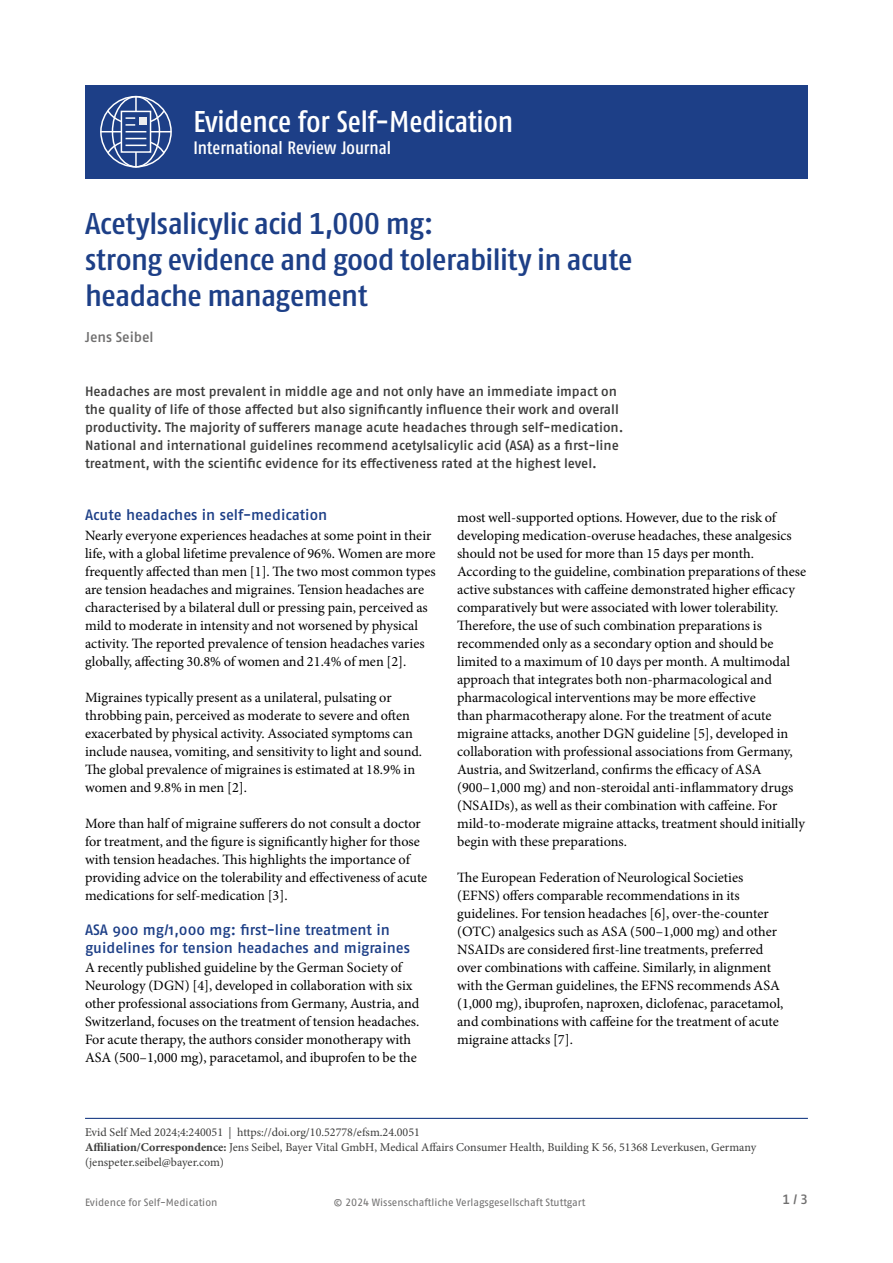
<style>
.page{position:relative;width:893px;height:1263px;background:#fff}
.page>*{position:absolute;margin:0;border:0;box-sizing:border-box;transform-origin:0 0}
.t1{font:500 condensed 30px/36px "Fago Pro";letter-spacing:-.015em;color:#1d3f87;scale:1.1 1}
.t2{font:500 condensed 30px "Fago Pro";color:#fff}
.t3{font:500 condensed 18px "Fago Pro";color:#fff}
.t4{font:500 15px/18px "Fago Pro";color:#1d3f87}
.t5{font:14.25px/18px "Minion Pro";color:#000}
.t6{font:500 14.25px "Fago Pro";color:#706f6f}
.t7{font:500 13.5px/18px "Fago Pro";color:#3c3c3b}
.t8{font:500 13.5px "Fago Pro";color:#706f6f}
.t9{font:12px/15px "Minion Pro";color:#3c3c3b}
.t10{font:10.5px "Fago Pro";letter-spacing:-.005em;color:#706f6f}
.s1{font-weight:700}
</style>
<div class="page">
<div style="left:85px;top:85px;width:723px;height:94px;background:#1d3f87"></div>
<div style="left:100px;top:96px;width:72px;height:72px;border:2px solid #fff;border-radius:50%"></div>
<div style="left:112px;top:96px;width:48px;height:72px;border:2px solid #fff;border-radius:50%"></div>
<hr style="left:100px;top:131px;width:71px;height:1px;background:#fff">
<hr style="left:135px;top:96px;width:2px;height:72px;background:#fff">
<svg style="left:121px;top:132px;width:30px;height:6px"></svg>
<svg style="left:106px;top:138px;width:60px;height:17px"></svg>
<svg style="left:106px;top:109px;width:60px;height:23px"></svg>
<hr style="left:85px;top:1118px;width:723px;height:1px;background:#1d3f87">
<h1 class="t2" style="left:193px;top:103px;width:321px">Evidence for Self-Medication</h1>
<p class="t3" style="left:193px;top:137px;width:199px">International Review Journal</p>
<h1 class="t1" style="left:85px;top:206px;width:499px">Acetylsalicylic acid 1,000 mg:<br>strong evidence and good tolerability in acute headache management</h1>
<p class="t6" style="left:85px;top:328px;width:70px">Jens Seibel</p>
<p class="t7" style="left:85px;top:382px;width:540px">Headaches are most prevalent in middle age and not only have an immediate impact on the quality of life of those affected but also significantly influence their work and overall productivity. The majority of sufferers manage acute headaches through self-medication.<br>National and international guidelines recommend acetylsalicylic acid (ASA) as a first-line treatment, with the scientific evidence for its effectiveness rated at the highest level.</p>
<p class="t4" style="left:85px;top:506px;width:244px">Acute headaches in self-medication</p>
<p class="t5" style="left:85px;top:527px;width:352px">Nearly everyone experiences headaches at some point in their life, with a global lifetime prevalence of 96%. Women are more frequently affected than men [1]. The two most common types are tension headaches and migraines. Tension headaches are characterised by a bilateral dull or pressing pain, perceived as mild to moderate in intensity and not worsened by physical activity. The reported prevalence of tension headaches varies globally, affecting 30.8% of women and 21.4% of men [2].</p>
<p class="t5" style="left:85px;top:688px;width:339px">Migraines typically present as a unilateral, pulsating or throbbing pain, perceived as moderate to severe and often exacerbated by physical activity. Associated symptoms can include nausea, vomiting, and sensitivity to light and sound.<br>The global prevalence of migraines is estimated at 18.9% in women and 9.8% in men [2].</p>
<p class="t5" style="left:85px;top:814px;width:344px">More than half of migraine sufferers do not consult a doctor for treatment, and the figure is significantly higher for those with tension headaches. This highlights the importance of providing advice on the tolerability and effectiveness of acute medications for self-medication [3].</p>
<p class="t4" style="left:85px;top:921px;width:327px">ASA 900 mg/1,000 mg: first-line treatment in guidelines for tension headaches and migraines</p>
<p class="t5" style="left:85px;top:959px;width:336px">A recently published guideline by the German Society of Neurology (DGN) [4], developed in collaboration with six other professional associations from Germany, Austria, and Switzerland, focuses on the treatment of tension headaches.<br>For acute therapy, the authors consider monotherapy with ASA (500–1,000 mg), paracetamol, and ibuprofen to be the</p>
<p class="t5" style="left:457px;top:509px;width:350px">most well-supported options. However, due to the risk of developing medication-overuse headaches, these analgesics should not be used for more than 15 days per month.<br>According to the guideline, combination preparations of these active substances with caffeine demonstrated higher efficacy comparatively but were associated with lower tolerability.<br>Therefore, the use of such combination preparations is recommended only as a secondary option and should be limited to a maximum of 10 days per month. A multimodal approach that integrates both non-pharmacological and pharmacological interventions may be more effective<br>than pharmacotherapy alone. For the treatment of acute migraine attacks, another DGN guideline [5], developed in collaboration with professional associations from Germany, Austria, and Switzerland, confirms the efficacy of ASA (900–1,000 mg) and non-steroidal anti-inflammatory drugs (NSAIDs), as well as their combination with caffeine. For mild-to-moderate migraine attacks, treatment should initially begin with these preparations.</p>
<p class="t5" style="left:457px;top:868px;width:328px">The European Federation of Neurological Societies (EFNS) offers comparable recommendations in its guidelines. For tension headaches [6], over-the-counter (OTC) analgesics such as ASA (500–1,000 mg) and other NSAIDs are considered first-line treatments, preferred over combinations with caffeine. Similarly, in alignment with the German guidelines, the EFNS recommends ASA (1,000 mg), ibuprofen, naproxen, diclofenac, paracetamol, and combinations with caffeine for the treatment of acute migraine attacks [7].</p>
<p class="t9" style="left:85px;top:1125px;width:673px">Evid Self Med 2024;4:240051 | https://doi.org/10.52778/efsm.24.0051<br><span class="s1">Affiliation/Correspondence:</span> Jens Seibel, Bayer Vital GmbH, Medical Affairs Consumer Health, Building K 56, 51368 Leverkusen, Germany (jenspeter.seibel@bayer.com)</p>
<p class="t10" style="left:85px;top:1196px;width:134px">Evidence for Self-Medication</p>
<p class="t10" style="left:334px;top:1196px;width:253px">© 2024 Wissenschaftliche Verlagsgesellschaft Stuttgart</p>
<p class="t8" style="left:782px;top:1191px;width:27px">1 / 3</p>
</div>
